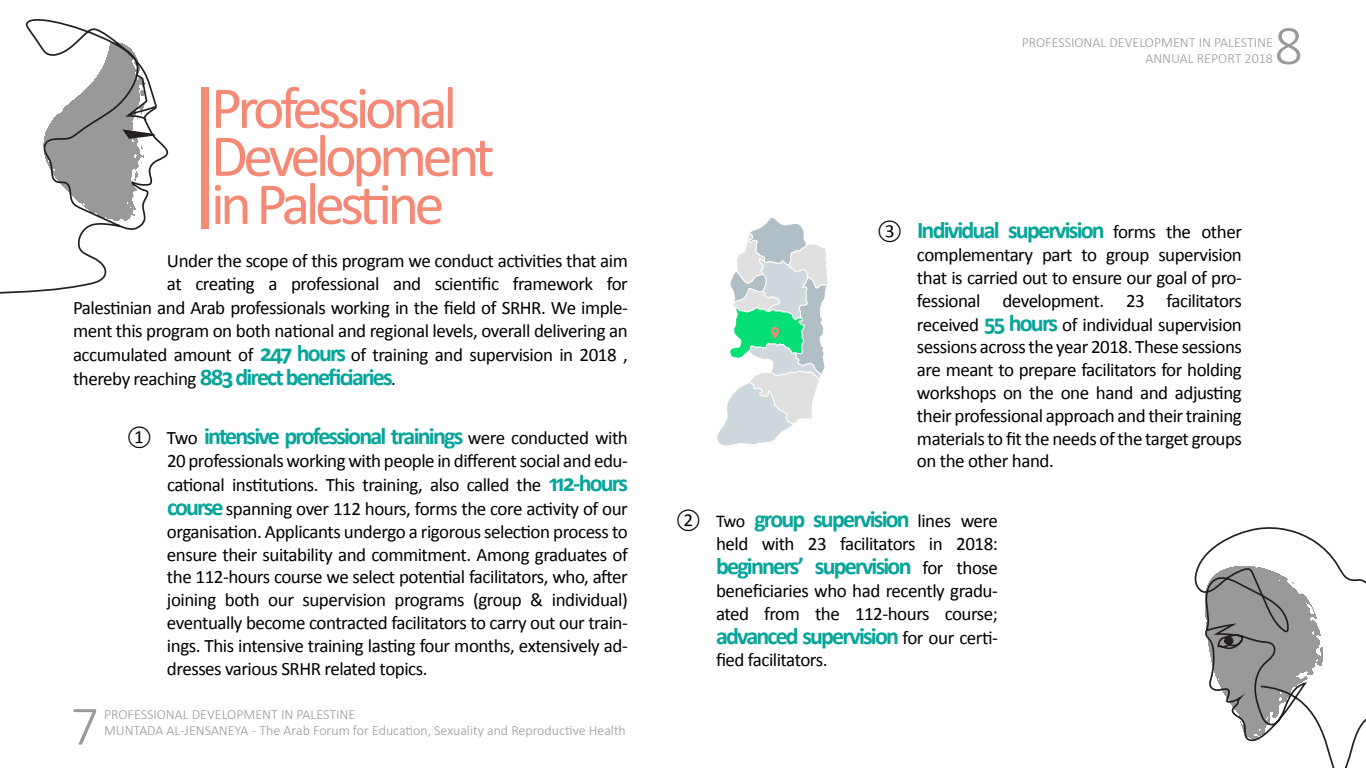
<style>
.page{position:relative;width:1366px;height:768px;background:#fff}
.page>*{position:absolute;margin:0;border:0;box-sizing:border-box;transform-origin:0 0}
.t1{font:60px/48px "Calibri";letter-spacing:-.075em;color:#f48975}
.t2{font:300 56px "Calibri";color:#999}
.t3{font:700 24px "Calibri";letter-spacing:-.075em;color:#05a599}
.t4{font:19px/23.1px "Calibri";letter-spacing:-.025em;color:#000;text-align:justify}
.t5{font:300 14px/16.8px "Calibri";color:#999;text-align:right}
.s1{font-weight:700;font-size:24px;color:#05a599}
.s2{font-weight:400;font-size:19px;color:#000}
.s3{font-weight:400;font-size:18px;color:#000}
</style>
<div class="page">
<svg style="left:717px;top:218px;width:111px;height:228px"></svg>
<div style="left:201px;top:87px;width:8px;height:142px;background:#f48975"></div>
<svg style="left:1194px;top:527px;width:172px;height:241px"></svg>
<svg style="left:1216px;top:635px;width:28px;height:14px"></svg>
<svg style="left:0;top:19px;width:169px;height:275px"></svg>
<div style="left:1225px;top:638px;width:7px;height:6px;background:#231f20;border-radius:50%"></div>
<h1 class="t1" style="left:211px;top:82px;width:285px">Professional<br>Development in Palestine</h1>
<p class="t4" style="left:167px;top:249px;width:462px;line-height:22.8px">Under the scope of this program we conduct activities that aim at creating a professional and scientific framework for</p>
<p class="t4" style="left:73px;top:295px;width:556px;line-height:23.4px">Palestinian and Arab professionals working in the field of SRHR. We imple&shy;ment this program on both national and regional levels, overall delivering an accumulated amount of <span class="s1">247 hours</span> of training and supervision in 2018 ,</p>
<p class="t3" style="left:73px;top:360px;width:324px"><span class="s2">thereby reaching</span> 883 direct beneficiaries<span class="s2">.</span></p>
<p class="t3" style="left:127px;top:419px;width:502px"><span class="s2">① Two</span> intensive professional trainings <span class="s2">were conducted with</span></p>
<p class="t4" style="left:167px;top:449px;width:463px">20 professionals working with people in different social and edu&shy;cational institutions. This training, also called the <span class="s1">112-hours course</span> spanning over 112 hours, forms the core activity of our organisation. Applicants undergo a rigorous selection process to ensure their suitability and commitment. Among graduates of the 112-hours course we select potential facilitators, who, after joining both our supervision programs (group &amp; individual) eventually become contracted facilitators to carry out our train&shy;ings. This intensive training lasting four months, extensively ad&shy;dresses various SRHR related topics.</p>
<h2 class="t2" style="left:72px;top:685px;width:27px">7</h2>
<p class="t5" style="left:104px;top:705px;width:253px">PROFESSIONAL DEVELOPMENT IN PALESTINE</p>
<p class="t5" style="left:104px;top:722px;width:523px">MUNTADA AL-JENSANEYA - The Arab Forum for Education, Sexuality and Reproductive Health</p>
<p class="t5" style="left:1022px;top:33px;width:253px">PROFESSIONAL DEVELOPMENT IN PALESTINE<br>ANNUAL REPORT 2018</p>
<h2 class="t2" style="left:1274px;top:11px;width:31px">8</h2>
<p class="t3" style="left:877px;top:213px;width:366px"><span class="s2">③</span> Individual supervision <span class="s2">forms the other</span></p>
<p class="t4" style="left:917px;top:243px;width:326px">complementary part to group supervision that is carried out to ensure our goal of pro&shy;fessional development. 23 facilitators received <span class="s1">55 hours</span> of individual supervision sessions across the year 2018. These sessions are meant to prepare facilitators for holding workshops on the one hand and adjusting their professional approach and their training materials to fit the needs of the target groups on the other hand.</p>
<p class="t3" style="left:676px;top:502px;width:323px"><span class="s2">②</span> <span class="s3">Two</span> group supervision <span class="s2">lines were</span></p>
<p class="t4" style="left:716px;top:532px;width:283px">held with 23 facilitators in 2018:</p>
<p class="t3" style="left:716px;top:549px;width:284px">beginners’ supervision <span class="s2">for those</span></p>
<p class="t4" style="left:716px;top:579px;width:283px;line-height:22.8px">beneficiaries who had recently gradu&shy;ated from the 112-hours course;</p>
<p class="t3" style="left:716px;top:619px;width:284px">advanced supervision <span class="s2">for our certi-</span></p>
<p class="t4" style="left:716px;top:648px;width:113px">fied facilitators.</p>
</div>
